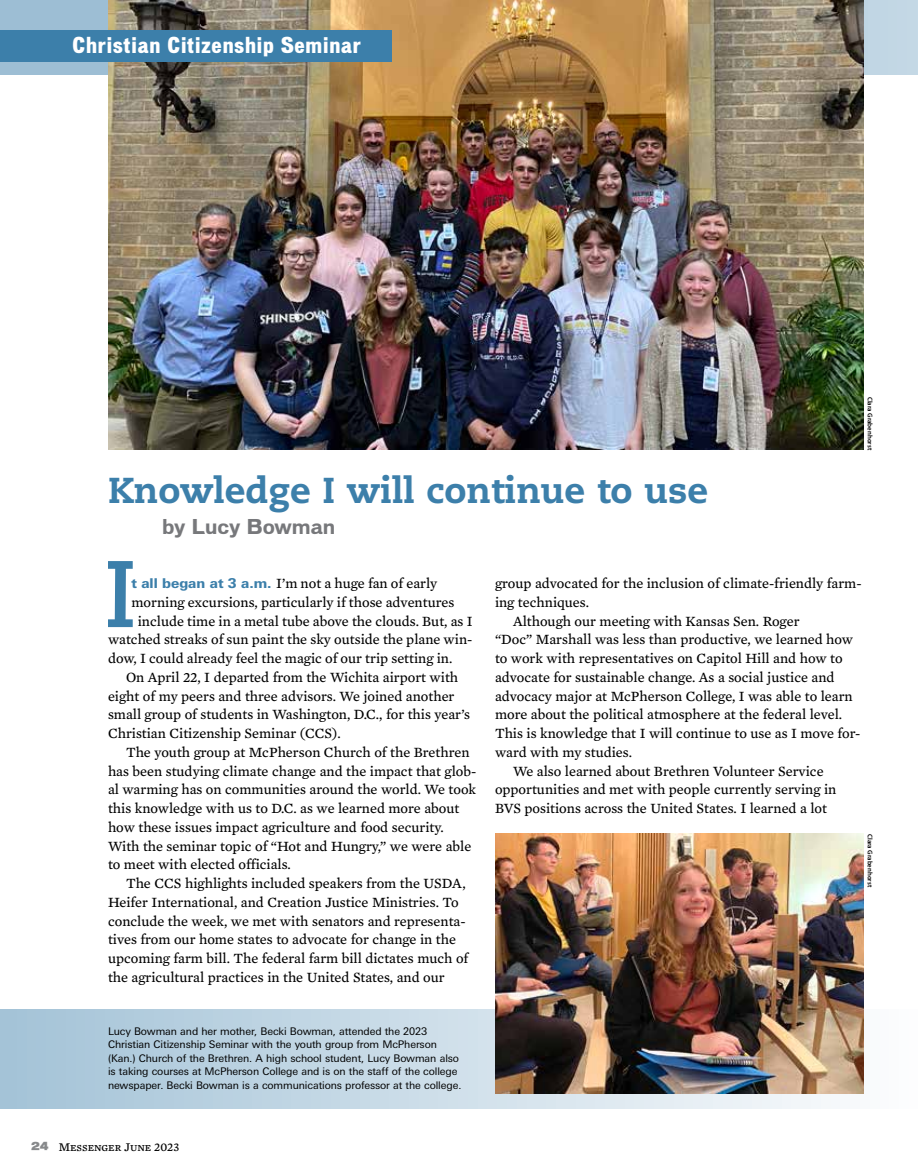
<style>
.page{position:relative;width:918px;height:1175px;background:#fff}
.page>*{position:absolute;margin:0;border:0;box-sizing:border-box;transform-origin:0 0}
.t1{font:700 94.2px "Caecilia LT Std";color:#3c7faa}
.t2{font:800 36px "Caecilia LT Std";color:#3c7faa}
.t3{font:900 condensed 21px "Vonnes";letter-spacing:.04em;color:#fff}
.t4{font:700 19.5px "Vonnes";color:#77787b;scale:.94 1}
.t5{font:14.4px "Mercury Text G3";color:#000}
.t6{font:12px "Mercury Text G4 Roman SC";color:#000}
.t7{font:10.5px/13.5px "LT Univers";letter-spacing:-.01em;color:#000}
.t8{font:600 6.75px "Myriad Pro";color:#000}
.s1{font-family:"LT Univers";font-weight:800;font-size:13.5px;color:#3c7faa}
.s2{font-family:"Vonnes";font-weight:900;font-size:10.5px;color:#87898b}
</style>
<div class="page">
<svg style="left:0;top:0;width:918px;height:74px;background:#acc8db"></svg>
<svg style="left:0;top:1009px;width:864px;height:99px;background:#bfd4e2"></svg>
<img style="left:108px;top:0;width:756px;height:449px">
<div style="left:0;top:30px;width:391px;height:31px;background:#3c7faa"></div>
<img style="left:495px;top:834px;width:369px;height:259px">
<h3 class="t3" style="left:72px;top:32px;width:290px">Christian Citizenship Seminar</h3>
<p class="t8" style="left:875px;top:397px;width:55px;rotate:90deg">Clara Grabenhorst</p>
<h2 class="t2" style="left:108px;top:468px;width:602px">Knowledge I will continue to use</h2>
<h3 class="t4" style="left:162px;top:515px;width:186px">by Lucy Bowman</h3>
<h1 class="t1" style="left:103px;top:538px;width:35px">I</h1>
<p class="t5" style="left:495px;top:575px;width:368px">group advocated for the inclusion of climate-friendly farm-</p>
<p class="t5" style="left:495px;top:593px;width:96px">ing techniques.</p>
<p class="t5" style="left:513px;top:612px;width:288px">Although our meeting with Kansas Sen. Roger</p>
<p class="t5" style="left:495px;top:631px;width:360px">“Doc” Marshall was less than productive, we learned how</p>
<p class="t5" style="left:495px;top:650px;width:349px">to work with representatives on Capitol Hill and how to</p>
<p class="t5" style="left:495px;top:668px;width:341px">advocate for sustainable change. As a social justice and</p>
<p class="t5" style="left:495px;top:687px;width:359px">advocacy major at McPherson College, I was able to learn</p>
<p class="t5" style="left:495px;top:706px;width:349px">more about the political atmosphere at the federal level.</p>
<p class="t5" style="left:495px;top:725px;width:367px">This is knowledge that I will continue to use as I move for-</p>
<p class="t5" style="left:495px;top:743px;width:139px">ward with my studies.</p>
<p class="t5" style="left:513px;top:762px;width:312px">We also learned about Brethren Volunteer Service</p>
<p class="t5" style="left:495px;top:781px;width:343px">opportunities and met with people currently serving in</p>
<p class="t5" style="left:495px;top:800px;width:334px">BVS positions across the United States. I learned a lot</p>
<p class="t5" style="left:131px;top:575px;width:307px"><span class="s1">t all began at 3 a.m.</span> I’m not a huge fan of early</p>
<p class="t5" style="left:131px;top:593px;width:324px">morning excursions, particularly if those adventures</p>
<p class="t5" style="left:138px;top:612px;width:336px">include time in a metal tube above the clouds. But, as I</p>
<p class="t5" style="left:108px;top:631px;width:366px">watched streaks of sun paint the sky outside the plane win-</p>
<p class="t5" style="left:108px;top:650px;width:346px">dow, I could already feel the magic of our trip setting in.</p>
<p class="t5" style="left:126px;top:668px;width:334px">On April 22, I departed from the Wichita airport with</p>
<p class="t5" style="left:108px;top:687px;width:348px">eight of my peers and three advisors. We joined another</p>
<p class="t5" style="left:108px;top:706px;width:364px">small group of students in Washington, D.C., for this year’s</p>
<p class="t5" style="left:108px;top:725px;width:234px">Christian Citizenship Seminar (CCS).</p>
<p class="t5" style="left:126px;top:743px;width:345px">The youth group at McPherson Church of the Brethren</p>
<p class="t5" style="left:108px;top:762px;width:370px">has been studying climate change and the impact that glob-</p>
<p class="t5" style="left:108px;top:781px;width:370px">al warming has on communities around the world. We took</p>
<p class="t5" style="left:108px;top:800px;width:353px">this knowledge with us to D.C. as we learned more about</p>
<p class="t5" style="left:108px;top:818px;width:337px">how these issues impact agriculture and food security.</p>
<p class="t5" style="left:108px;top:837px;width:365px">With the seminar topic of “Hot and Hungry,” we were able</p>
<p class="t5" style="left:108px;top:856px;width:184px">to meet with elected officials.</p>
<p class="t5" style="left:126px;top:875px;width:341px">The CCS highlights included speakers from the USDA,</p>
<p class="t5" style="left:108px;top:893px;width:352px">Heifer International, and Creation Justice Ministries. To</p>
<p class="t5" style="left:108px;top:912px;width:359px">conclude the week, we met with senators and representa-</p>
<p class="t5" style="left:108px;top:931px;width:350px">tives from our home states to advocate for change in the</p>
<p class="t5" style="left:108px;top:950px;width:362px">upcoming farm bill. The federal farm bill dictates much of</p>
<p class="t5" style="left:108px;top:968px;width:338px">the agricultural practices in the United States, and our</p>
<p class="t8" style="left:875px;top:834px;width:55px;rotate:90deg">Clara Grabenhorst</p>
<p class="t7" style="left:108px;top:1024px;width:355px">Lucy Bowman and her mother, Becki Bowman, attended the 2023<br>Christian Citizenship Seminar with the youth group from McPherson (Kan.) Church of the Brethren. A high school student, Lucy Bowman also is taking courses at McPherson College and is on the staff of the college newspaper. Becki Bowman is a communications professor at the college.</p>
<p class="t6" style="left:31px;top:1139px;width:150px"><span class="s2">24</span> Messenger June 2023</p>
</div>
